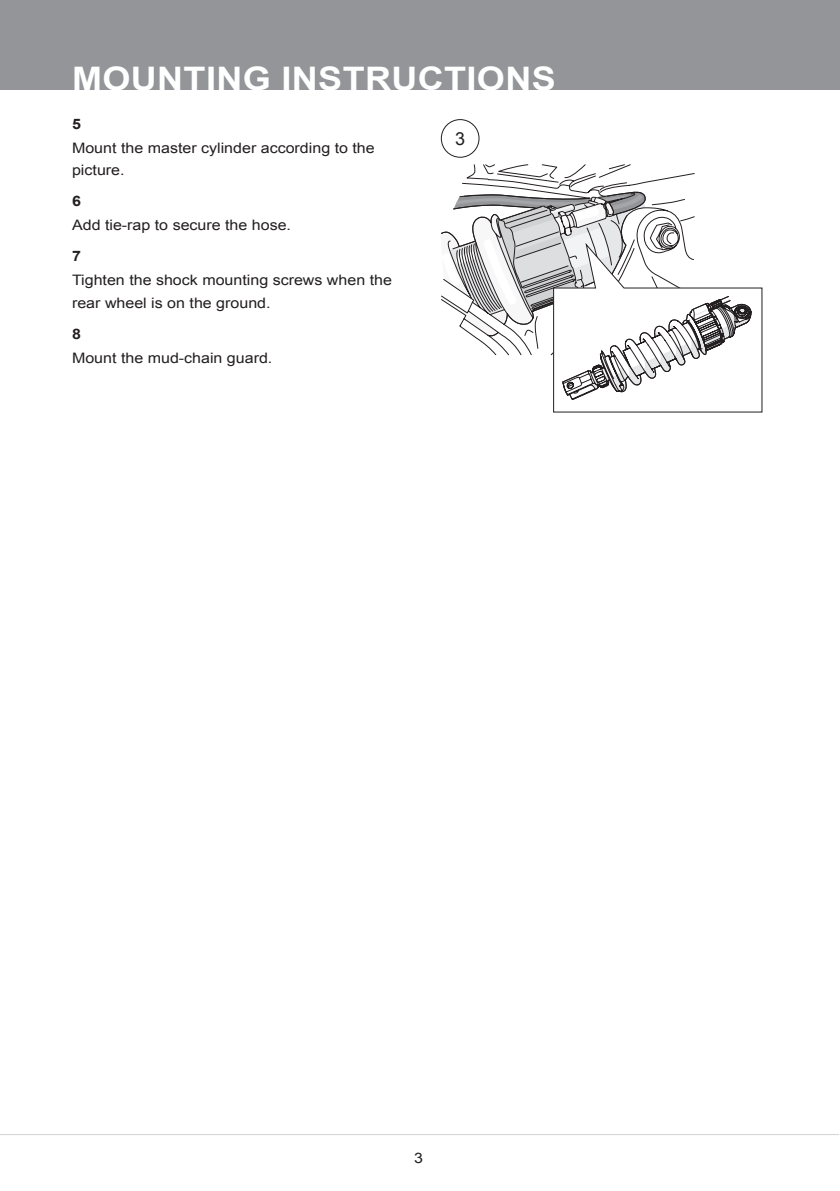
<style>
.page{position:relative;width:840px;height:1191px;background:#fff}
.page>*{position:absolute;margin:0;border:0;box-sizing:border-box;transform-origin:0 0}
.t1{font:700 32.4px "Arial";letter-spacing:.01em;color:#fff;scale:1.11 1}
.t2{font:18px "Arial";color:#231f20}
.t3{font:14.4px/22px "Arial";color:#231f20;scale:1.11 1}
.t4{font:700 14.4px "Arial";color:#231f20;scale:1.11 1}
</style>
<div class="page">
<div style="left:0;top:0;width:839px;height:90px;background:#939598"></div>
<hr style="left:0;top:1134px;width:838px;height:1px;background:#d1d2d4">
<div style="left:440px;top:119px;width:39px;height:39px;border:1px solid #231f20;border-radius:50%"></div>
<svg style="left:462px;top:165px;width:232px;height:26px"></svg>
<svg style="left:441px;top:191px;width:320px;height:221px"></svg>
<h1 class="t1" style="left:72px;top:57px;width:437px">MOUNTING INSTRUCTIONS</h1>
<p class="t4" style="left:72px;top:114px;width:10px">5</p>
<p class="t3" style="left:72px;top:137px;width:274px">Mount the master cylinder according to the picture.</p>
<p class="t4" style="left:72px;top:191px;width:10px">6</p>
<p class="t3" style="left:72px;top:214px;width:199px">Add tie-rap to secure the hose.</p>
<p class="t4" style="left:72px;top:247px;width:10px">7</p>
<p class="t3" style="left:72px;top:269px;width:289px">Tighten the shock mounting screws when the rear wheel is on the ground.</p>
<p class="t4" style="left:72px;top:324px;width:10px">8</p>
<p class="t3" style="left:72px;top:347px;width:182px">Mount the mud-chain guard.</p>
<p class="t2" style="left:455px;top:126px;width:12px">3</p>
<p class="t3" style="left:414px;top:1147px;width:10px">3</p>
</div>
